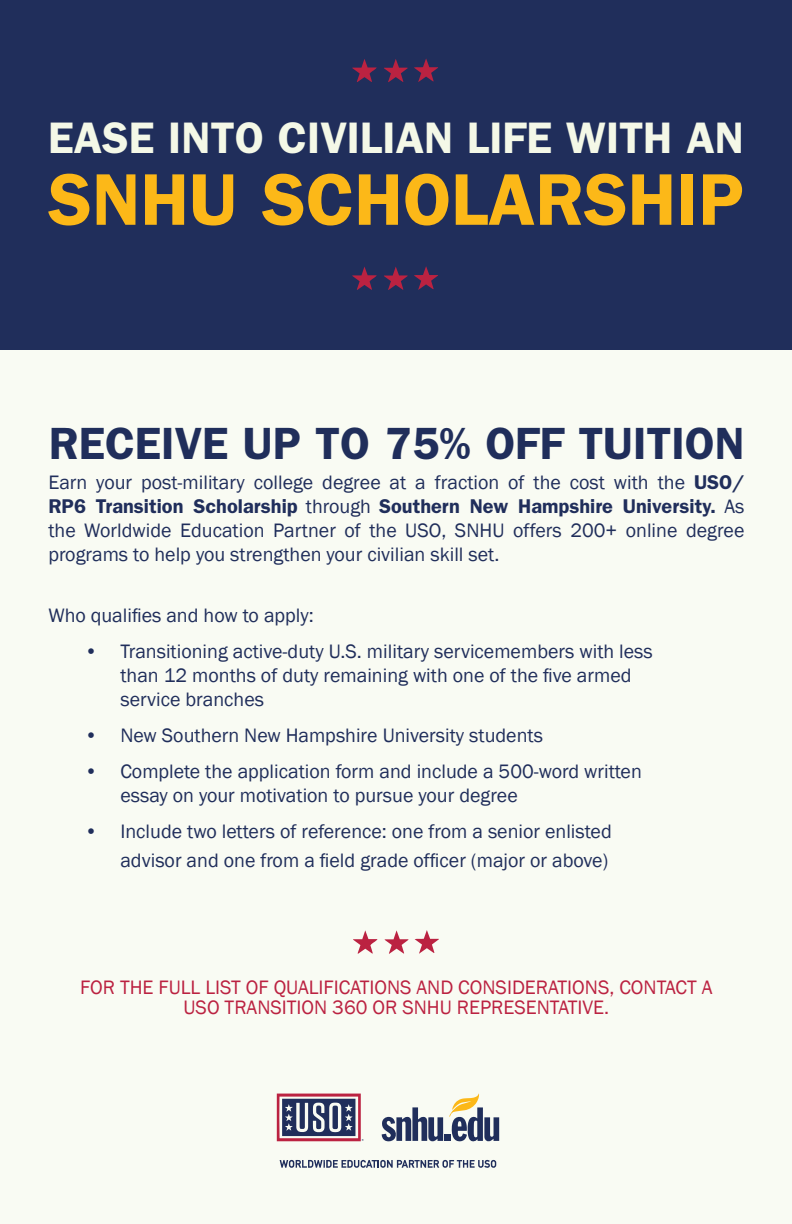
<style>
.page{position:relative;width:792px;height:1224px;background:#f9fbf3}
.page>*{position:absolute;margin:0;border:0;box-sizing:border-box;transform-origin:0 0}
.t1{font:600 73.6px "Franklin Gothic";color:#fcb818}
.t2{font:600 45.4px "Franklin Gothic";color:#202e5b}
.t3{font:600 44.4px "Franklin Gothic";color:#f4f8e7}
.t4{font:20px/24px "Franklin Gothic";color:#202e5b}
.t5{font:20px/20px "Franklin Gothic";color:#bb2241;text-align:center}
.s1{font-weight:600}
</style>
<div class="page">
<div style="left:0;top:0;width:792px;height:349px;background:#202e5b"></div>
<svg style="left:382px;top:1093px;width:117px;height:49px"></svg>
<svg style="left:280px;top:1160px;width:216px;height:8px"></svg>
<svg style="left:277px;top:1094px;width:87px;height:47px"></svg>
<svg style="left:415px;top:930px;width:24px;height:24px"></svg>
<svg style="left:353px;top:930px;width:25px;height:24px"></svg>
<svg style="left:385px;top:930px;width:23px;height:24px"></svg>
<svg style="left:414px;top:58px;width:24px;height:24px"></svg>
<svg style="left:352px;top:59px;width:25px;height:23px"></svg>
<svg style="left:384px;top:59px;width:24px;height:23px"></svg>
<svg style="left:414px;top:266px;width:24px;height:24px"></svg>
<svg style="left:352px;top:267px;width:25px;height:23px"></svg>
<svg style="left:384px;top:267px;width:24px;height:23px"></svg>
<h1 class="t3" style="left:48px;top:112px;width:697px">EASE INTO CIVILIAN LIFE WITH AN</h1>
<h1 class="t1" style="left:48px;top:156px;width:698px">SNHU SCHOLARSHIP</h1>
<p class="t2" style="left:49px;top:416px;width:698px">RECEIVE UP TO 75% OFF TUITION</p>
<p class="t4" style="left:48px;top:471px;width:698px;text-align:justify">Earn your post-military college degree at a fraction of the cost with the <span class="s1">USO/ RP6 Transition Scholarship</span> through <span class="s1">Southern New Hampshire University.</span> As the Worldwide Education Partner of the USO, SNHU offers 200+ online degree programs to help you strengthen your civilian skill set.</p>
<p class="t4" style="left:48px;top:604px;width:267px">Who qualifies and how to apply:</p>
<p class="t4" style="left:120px;top:640px;width:534px;text-indent:-36px">• Transitioning active-duty U.S. military servicemembers with less than 12 months of duty remaining with one of the five armed service branches</p>
<p class="t4" style="left:84px;top:724px;width:460px">• New Southern New Hampshire University students</p>
<p class="t4" style="left:120px;top:760px;width:523px;text-indent:-36px">• Complete the application form and include a 500-word written essay on your motivation to pursue your degree</p>
<p class="t4" style="left:84px;top:818px;width:529px;line-height:28.8px;text-align:right">• Include two letters of reference: one from a senior enlisted advisor and one from a field grade officer (major or above)</p>
<p class="t5" style="left:80px;top:978px;width:634px">FOR THE FULL LIST OF QUALIFICATIONS AND CONSIDERATIONS, CONTACT A<br>USO TRANSITION 360 OR SNHU REPRESENTATIVE.</p>
</div>
